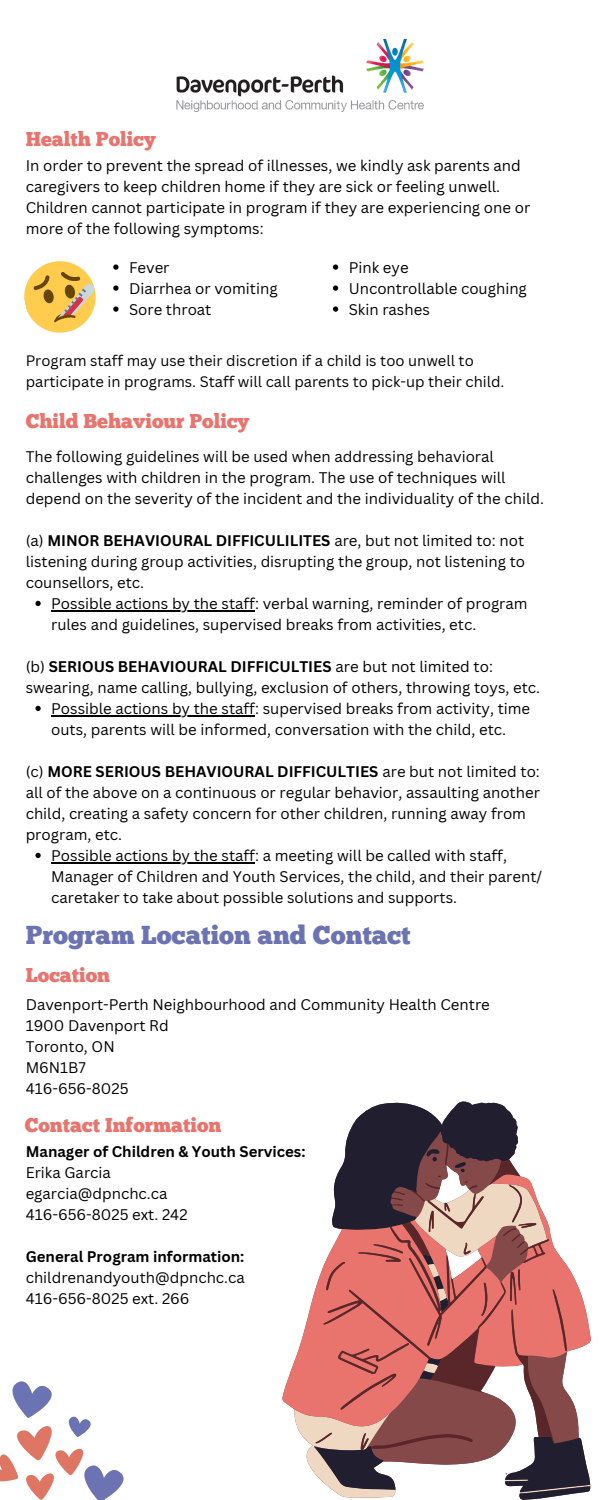
<style>
.page{position:relative;width:600px;height:1500px;background:#fff}
.page>*{position:absolute;margin:0;border:0;box-sizing:border-box;transform-origin:0 0}
.t1{font:26px "Chunk Five";color:#6c73b3}
.t2{font:20px "Chunk Five";color:#e9746d}
.t3{font:15px/21px "Canva Sans";color:#000}
.t4{font:700 15px "Canva Sans";color:#000}
.t5{font:14.8px/20.7px "Canva Sans";color:#000}
.s1{font-weight:700}
</style>
<div class="page">
<svg style="left:314px;top:1101px;width:276px;height:399px"></svg>
<svg style="left:282px;top:1174px;width:309px;height:272px"></svg>
<svg style="left:316px;top:1143px;width:251px;height:307px"></svg>
<svg style="left:113px;top:264px;width:6px;height:6px"></svg>
<svg style="left:113px;top:285px;width:6px;height:6px"></svg>
<svg style="left:113px;top:306px;width:6px;height:6px"></svg>
<svg style="left:24px;top:261px;width:72px;height:72px"></svg>
<svg style="left:333px;top:264px;width:5px;height:6px"></svg>
<svg style="left:333px;top:285px;width:5px;height:6px"></svg>
<svg style="left:333px;top:306px;width:5px;height:6px"></svg>
<svg style="left:35px;top:601px;width:6px;height:5px"></svg>
<hr style="left:51px;top:611px;width:204px;height:1px;background:#000">
<svg style="left:35px;top:706px;width:6px;height:5px"></svg>
<hr style="left:51px;top:716px;width:204px;height:1px;background:#000">
<svg style="left:35px;top:853px;width:6px;height:5px"></svg>
<hr style="left:51px;top:863px;width:204px;height:1px;background:#000">
<svg style="left:0;top:1381px;width:124px;height:119px"></svg>
<img style="left:176px;top:40px;width:247px;height:72px">
<p class="t2" style="left:26px;top:131px;width:132px">Health Policy</p>
<h2 class="t3" style="left:26px;top:155px;width:506px">In order to prevent the spread of illnesses, we kindly ask parents and caregivers to keep children home if they are sick or feeling unwell.<br>Children cannot participate in program if they are experiencing one or more of the following symptoms:</h2>
<p class="t3" style="left:129px;top:256px;width:42px">Fever</p>
<p class="t3" style="left:129px;top:277px;width:150px">Diarrhea or vomiting</p>
<p class="t3" style="left:129px;top:298px;width:84px">Sore throat</p>
<p class="t3" style="left:349px;top:256px;width:61px">Pink eye</p>
<p class="t3" style="left:349px;top:277px;width:180px">Uncontrollable coughing</p>
<p class="t3" style="left:349px;top:298px;width:83px">Skin rashes</p>
<p class="t5" style="left:26px;top:350px;width:480px">Program staff may use their discretion if a child is too unwell to participate in programs. Staff will call parents to pick-up their child.</p>
<p class="t2" style="left:26px;top:413px;width:225px">Child Behaviour Policy</p>
<p class="t3" style="left:26px;top:446px;width:520px">The following guidelines will be used when addressing behavioral challenges with children in the program. The use of techniques will depend on the severity of the incident and the individuality of the child.</p>
<h2 class="t3" style="left:26px;top:530px;width:501px;text-align:justify">(a) <span class="s1">MINOR BEHAVIOURAL DIFFICULILITES</span> are, but not limited to: not listening during group activities, disrupting the group, not listening to counsellors, etc.</h2>
<p class="t3" style="left:51px;top:593px;width:478px">Possible actions by the staff: verbal warning, reminder of program rules and guidelines, supervised breaks from activities, etc.</p>
<p class="t3" style="left:26px;top:656px;width:516px">(b) <span class="s1">SERIOUS BEHAVIOURAL DIFFICULTIES</span> are but not limited to: swearing, name calling, bullying, exclusion of others, throwing toys, etc.</p>
<p class="t3" style="left:51px;top:698px;width:481px">Possible actions by the staff: supervised breaks from activity, time outs, parents will be informed, conversation with the child, etc.</p>
<p class="t3" style="left:26px;top:761px;width:516px">(c) <span class="s1">MORE SERIOUS BEHAVIOURAL DIFFICULTIES</span> are but not limited to: all of the above on a continuous or regular behavior, assaulting another child, creating a safety concern for other children, running away from program, etc.</p>
<p class="t3" style="left:51px;top:845px;width:493px">Possible actions by the staff: a meeting will be called with staff,<br>Manager of Children and Youth Services, the child, and their parent/ caretaker to take about possible solutions and supports.</p>
<p class="t1" style="left:26px;top:925px;width:387px">Program Location and Contact</p>
<p class="t2" style="left:26px;top:967px;width:86px">Location</p>
<p class="t3" style="left:26px;top:993px;width:466px">Davenport-Perth Neighbourhood and Community Health Centre</p>
<h1 class="t3" style="left:26px;top:1014px;width:145px">1900 Davenport Rd</h1>
<h2 class="t3" style="left:26px;top:1035px;width:91px">Toronto, ON</h2>
<p class="t3" style="left:26px;top:1056px;width:62px">M6N1B7</p>
<p class="t3" style="left:26px;top:1077px;width:104px">416-656-8025</p>
<p class="t2" style="left:25px;top:1117px;width:198px">Contact Information</p>
<p class="t4" style="left:26px;top:1141px;width:281px">Manager of Children &amp; Youth Services:</p>
<p class="t3" style="left:26px;top:1161px;width:87px">Erika Garcia</p>
<p class="t3" style="left:26px;top:1182px;width:143px">egarcia@dpnchc.ca</p>
<p class="t3" style="left:26px;top:1203px;width:163px">416-656-8025 ext. 242</p>
<p class="t4" style="left:26px;top:1246px;width:220px">General Program information:</p>
<p class="t3" style="left:26px;top:1266px;width:221px">childrenandyouth@dpnchc.ca</p>
<p class="t3" style="left:26px;top:1287px;width:165px">416-656-8025 ext. 266</p>
</div>
